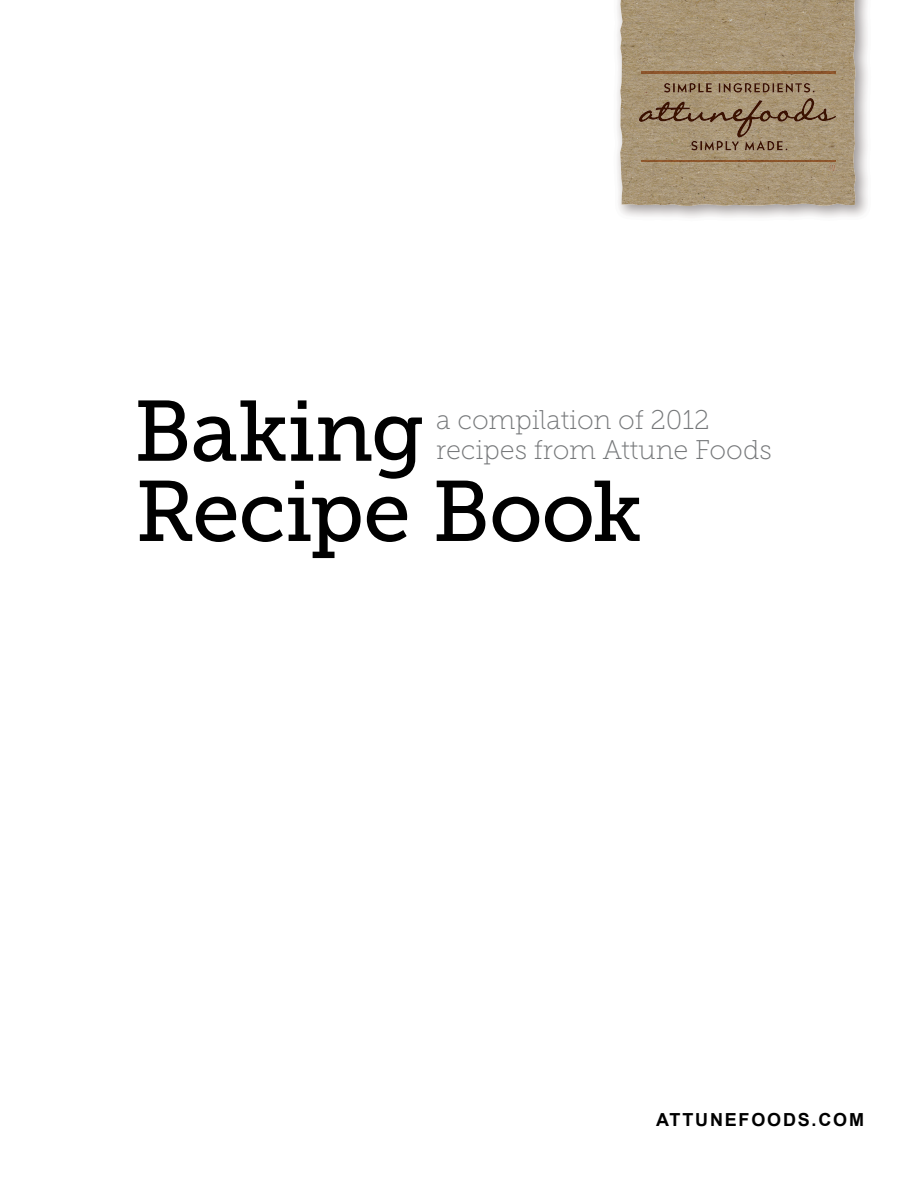
<style>
.page{position:relative;width:918px;height:1188px;background:#fff}
.page>*{position:absolute;margin:0;border:0;box-sizing:border-box;transform-origin:0 0}
.t1{font:85.5px "Museo Slab 500";letter-spacing:-.015em;color:#000}
.t2{font:27px/30px "Museo Slab 100";color:#757779}
.t3{font:700 18px "Arial";letter-spacing:.1em;color:#000}
</style>
<div class="page">
<img style="left:620px;top:0;width:236px;height:206px">
<svg style="left:664px;top:83px;width:48px;height:10px"></svg>
<svg style="left:719px;top:83px;width:96px;height:10px"></svg>
<svg style="left:691px;top:141px;width:48px;height:10px"></svg>
<svg style="left:745px;top:140px;width:42px;height:10px"></svg>
<svg style="left:829px;top:165px;width:6px;height:6px"></svg>
<img style="left:642px;top:72px;width:194px;height:1px">
<img style="left:642px;top:160px;width:194px;height:2px">
<img style="left:639px;top:100px;width:163px;height:22px">
<h1 class="t1" style="left:134px;top:384px;width:292px">Baking</h1>
<p class="t2" style="left:436px;top:405px;width:337px">a compilation of 2012 recipes from Attune Foods</p>
<h1 class="t1" style="left:135px;top:464px;width:509px">Recipe Book</h1>
<p class="t3" style="left:656px;top:1107px;width:209px">ATTUNEFOODS.COM</p>
</div>
